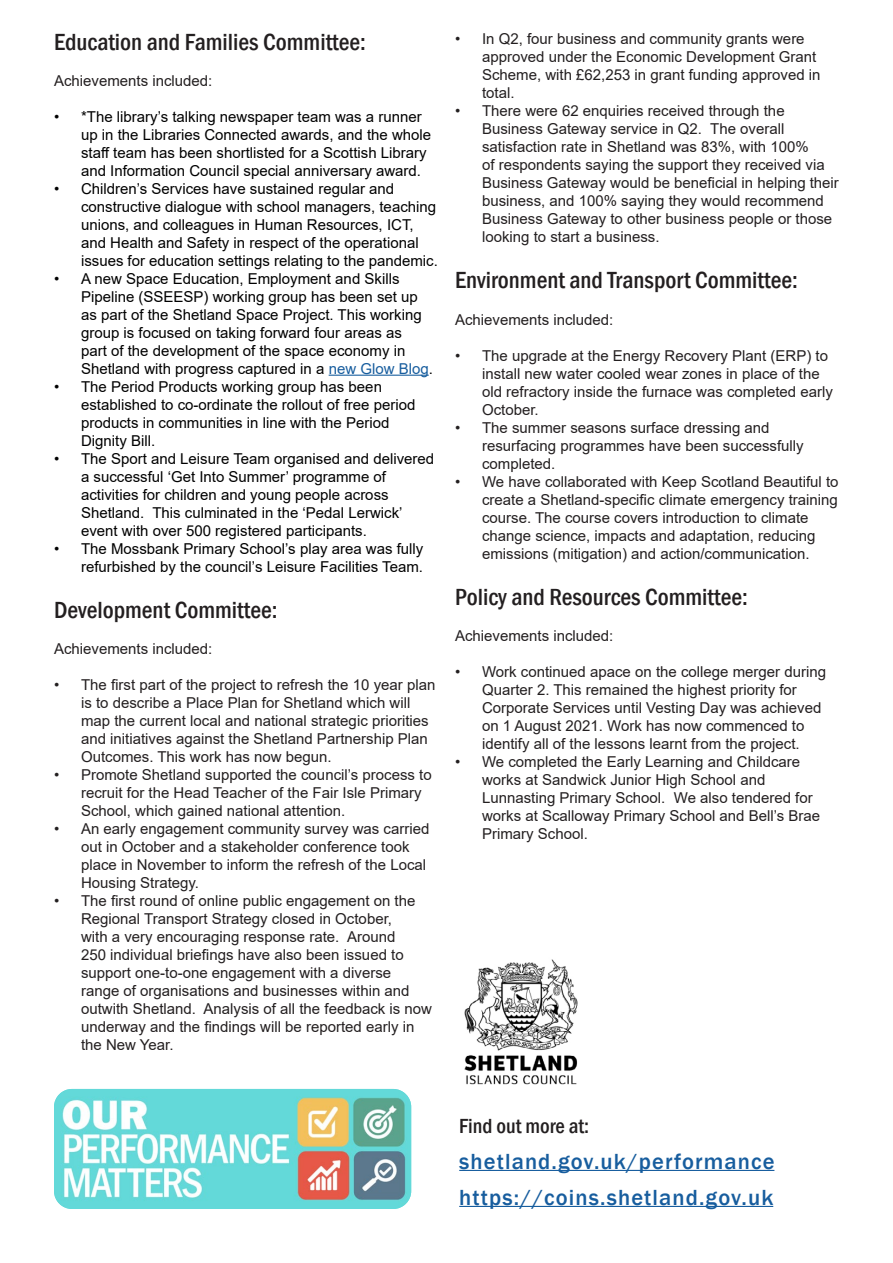
<style>
.page{position:relative;width:893px;height:1263px;background:#fff}
.page>*{position:absolute;margin:0;border:0;box-sizing:border-box;transform-origin:0 0}
.t1{font:500 condensed 24px "Franklin Gothic";color:#231f20}
.t2{font:500 22.5px "Franklin Gothic";letter-spacing:.05em;color:#175d9e}
.t3{font:500 condensed 21px "Franklin Gothic";color:#231f20}
.t4{font:15px/18px "Arial";color:#231f20}
.t5{font:15px/18px "Arial";color:#000001}
.s1{color:#175d9e}
</style>
<div class="page">
<img style="left:54px;top:1089px;width:357px;height:120px">
<hr style="left:459px;top:1170px;width:315px;height:1px;background:#175d9e">
<hr style="left:459px;top:1206px;width:314px;height:1px;background:#175d9e">
<hr style="left:329px;top:375px;width:100px;height:1px;background:#175d9e">
<img style="left:464px;top:959px;width:114px;height:126px">
<p class="t1" style="left:54px;top:26px;width:313px">Education and Families Committee:</p>
<p class="t4" style="left:54px;top:71px;width:160px">Achievements included:</p>
<p class="t5" style="left:81px;top:107px;width:352px;text-indent:-27px">• *The library’s talking newspaper team was a runner up in the Libraries Connected awards, and the whole staff team has been shortlisted for a Scottish Library and Information Council special anniversary award.</p>
<p class="t5" style="left:81px;top:179px;width:358px;text-indent:-27px">• Children’s Services have sustained regular and constructive dialogue with school managers, teaching unions, and colleagues in Human Resources, ICT, and Health and Safety in respect of the operational issues for education settings relating to the pandemic.</p>
<p class="t5" style="left:81px;top:269px;width:353px;text-indent:-27px">• A new Space Education, Employment and Skills Pipeline (SSEESP) working group has been set up as part of the Shetland Space Project. This working group is focused on taking forward four areas as<br>part of the development of the space economy in Shetland with progress captured in a <span class="s1">new Glow Blog</span>.</p>
<p class="t5" style="left:81px;top:377px;width:336px;text-indent:-27px">• The Period Products working group has been established to co-ordinate the rollout of free period products in communities in line with the Period Dignity Bill.</p>
<p class="t5" style="left:81px;top:449px;width:355px;text-indent:-27px">• The Sport and Leisure Team organised and delivered a successful ‘Get Into Summer’ programme of activities for children and young people across Shetland. This culminated in the ‘Pedal Lerwick’ event with over 500 registered participants.</p>
<p class="t5" style="left:54px;top:539px;width:371px;text-align:right">• The Mossbank Primary School’s play area was fully refurbished by the council’s Leisure Facilities Team.</p>
<p class="t1" style="left:54px;top:595px;width:225px">Development Committee:</p>
<p class="t4" style="left:54px;top:640px;width:160px">Achievements included:</p>
<p class="t4" style="left:81px;top:676px;width:356px;text-indent:-27px">• The first part of the project to refresh the 10 year plan is to describe a Place Plan for Shetland which will map the current local and national strategic priorities and initiatives against the Shetland Partnership Plan Outcomes. This work has now begun.</p>
<p class="t4" style="left:81px;top:766px;width:352px;text-indent:-27px">• Promote Shetland supported the council’s process to recruit for the Head Teacher of the Fair Isle Primary<br>School, which gained national attention.</p>
<p class="t4" style="left:81px;top:820px;width:350px;text-indent:-27px">• An early engagement community survey was carried out in October and a stakeholder conference took place in November to inform the refresh of the Local Housing Strategy.</p>
<p class="t4" style="left:81px;top:892px;width:353px;text-indent:-27px">• The first round of online public engagement on the Regional Transport Strategy closed in October,<br>with a very encouraging response rate. Around<br>250 individual briefings have also been issued to support one-to-one engagement with a diverse range of organisations and businesses within and outwith Shetland. Analysis of all the feedback is now underway and the findings will be reported early in the New Year.</p>
<p class="t4" style="left:482px;top:29px;width:340px;text-indent:-27px">• In Q2, four business and community grants were approved under the Economic Development Grant Scheme, with £62,253 in grant funding approved in total.</p>
<p class="t4" style="left:482px;top:101px;width:358px;text-indent:-27px">• There were 62 enquiries received through the Business Gateway service in Q2. The overall satisfaction rate in Shetland was 83%, with 100%<br>of respondents saying the support they received via Business Gateway would be beneficial in helping their business, and 100% saying they would recommend Business Gateway to other business people or those looking to start a business.</p>
<p class="t1" style="left:455px;top:265px;width:344px">Environment and Transport Committee:</p>
<p class="t4" style="left:455px;top:310px;width:160px">Achievements included:</p>
<p class="t4" style="left:482px;top:346px;width:352px;text-indent:-27px">• The upgrade at the Energy Recovery Plant (ERP) to install new water cooled wear zones in place of the old refractory inside the furnace was completed early October.</p>
<p class="t4" style="left:482px;top:418px;width:323px;text-indent:-27px">• The summer seasons surface dressing and resurfacing programmes have been successfully completed.</p>
<p class="t4" style="left:482px;top:472px;width:358px;text-indent:-27px">• We have collaborated with Keep Scotland Beautiful to create a Shetland-specific climate emergency training course. The course covers introduction to climate change science, impacts and adaptation, reducing emissions (mitigation) and action/communication.</p>
<p class="t1" style="left:455px;top:582px;width:294px">Policy and Resources Committee:</p>
<p class="t4" style="left:455px;top:627px;width:160px">Achievements included:</p>
<p class="t4" style="left:482px;top:663px;width:346px;text-indent:-27px">• Work continued apace on the college merger during Quarter 2. This remained the highest priority for Corporate Services until Vesting Day was achieved on 1 August 2021. Work has now commenced to identify all of the lessons learnt from the project.</p>
<p class="t4" style="left:482px;top:753px;width:340px;text-indent:-27px">• We completed the Early Learning and Childcare works at Sandwick Junior High School and Lunnasting Primary School. We also tendered for works at Scalloway Primary School and Bell’s Brae Primary School.</p>
<p class="t3" style="left:459px;top:1112px;width:132px">Find out more at:</p>
<p class="t2" style="left:459px;top:1147px;width:317px">shetland.gov.uk/performance</p>
<p class="t2" style="left:459px;top:1183px;width:316px">https://coins.shetland.gov.uk</p>
</div>
